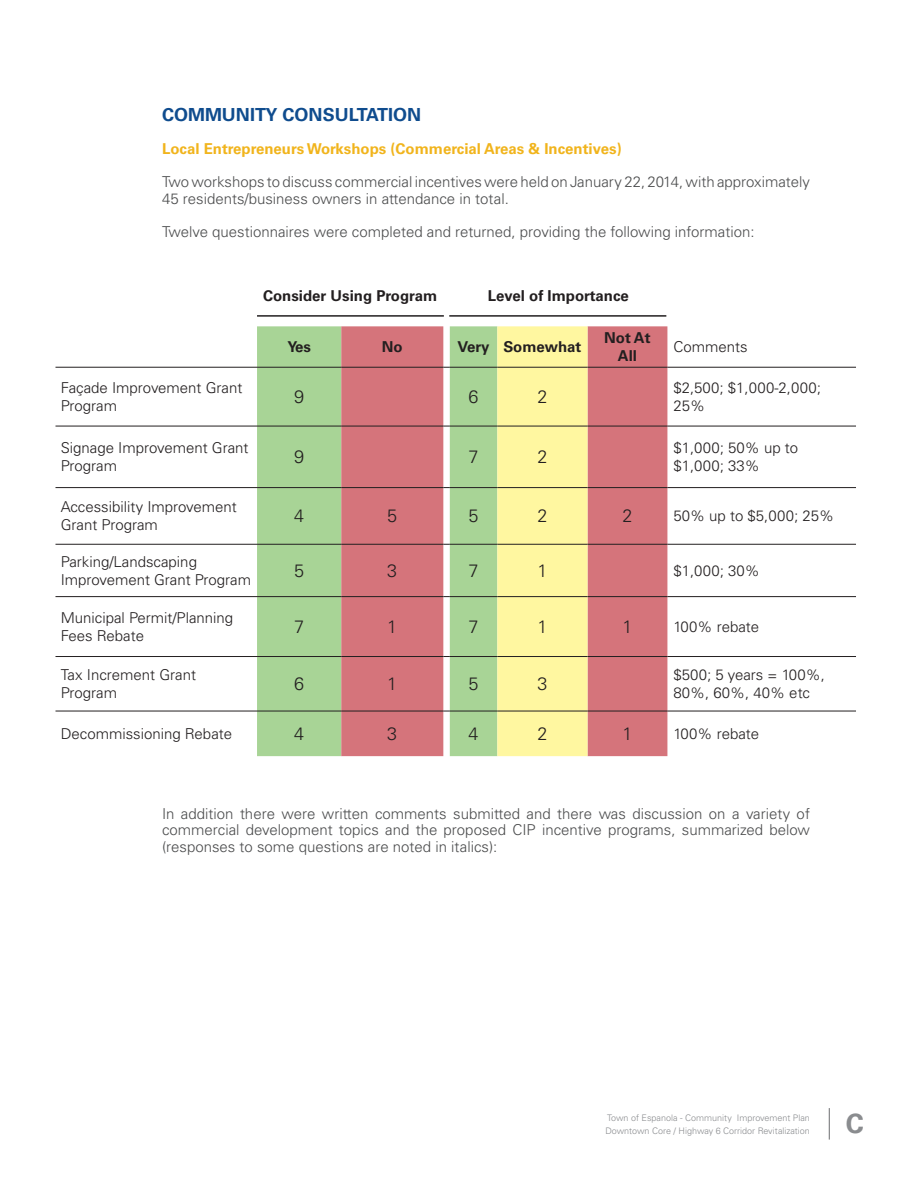
<style>
.page{position:relative;width:918px;height:1188px;background:#fff}
.page>*{position:absolute;margin:0;border:0;box-sizing:border-box;transform-origin:0 0}
.t1{font:700 27px "Univers LT Std";color:#8a8c8f}
.t2{font:300 18px "Univers LT Std";color:#231f20}
.t3{font:700 18px "Univers LT Std";color:#0f4c8e}
.t4{font:300 15px/16.5px "Univers LT Std";color:#4b4c4d}
.t5{font:300 15px/18px "Univers LT Std";color:#231f20}
.t6{font:700 15px/18px "Univers LT Std";color:#231f20;text-align:center}
.t7{font:700 15px "Univers LT Std";color:#f1b41c}
.t8{font:300 15px/18px "Univers LT Std";letter-spacing:.02em;color:#231f20}
.t9{font:300 9px "Univers LT Std";color:#8a8c8f}
</style>
<div class="page">
<div style="left:257px;top:326px;width:84px;height:430px;background:#a8d496"></div>
<svg style="left:341px;top:326px;width:326px;height:430px;background:#cc8a83"></svg>
<div style="left:497px;top:326px;width:91px;height:430px;background:#fff7a0"></div>
<hr style="left:56px;top:367px;width:201px;height:1px;background:#231f20">
<hr style="left:257px;top:367px;width:84px;height:1px;background:#231f20">
<hr style="left:341px;top:367px;width:102px;height:1px;background:#231f20">
<hr style="left:450px;top:367px;width:47px;height:1px;background:#231f20">
<hr style="left:497px;top:367px;width:91px;height:1px;background:#231f20">
<hr style="left:588px;top:367px;width:79px;height:1px;background:#231f20">
<hr style="left:667px;top:367px;width:189px;height:1px;background:#231f20">
<hr style="left:56px;top:426px;width:201px;height:1px;background:#231f20">
<hr style="left:257px;top:426px;width:84px;height:1px;background:#231f20">
<hr style="left:341px;top:426px;width:102px;height:1px;background:#231f20">
<hr style="left:450px;top:426px;width:47px;height:1px;background:#231f20">
<hr style="left:497px;top:426px;width:91px;height:1px;background:#231f20">
<hr style="left:588px;top:426px;width:79px;height:1px;background:#231f20">
<hr style="left:667px;top:426px;width:189px;height:1px;background:#231f20">
<hr style="left:56px;top:487px;width:201px;height:1px;background:#231f20">
<hr style="left:257px;top:487px;width:84px;height:1px;background:#231f20">
<hr style="left:341px;top:487px;width:102px;height:1px;background:#231f20">
<hr style="left:450px;top:487px;width:47px;height:1px;background:#231f20">
<hr style="left:497px;top:487px;width:91px;height:1px;background:#231f20">
<hr style="left:588px;top:487px;width:79px;height:1px;background:#231f20">
<hr style="left:667px;top:487px;width:189px;height:1px;background:#231f20">
<hr style="left:56px;top:544px;width:201px;height:1px;background:#231f20">
<hr style="left:257px;top:544px;width:84px;height:1px;background:#231f20">
<hr style="left:341px;top:544px;width:102px;height:1px;background:#231f20">
<hr style="left:450px;top:544px;width:47px;height:1px;background:#231f20">
<hr style="left:497px;top:544px;width:91px;height:1px;background:#231f20">
<hr style="left:588px;top:544px;width:79px;height:1px;background:#231f20">
<hr style="left:667px;top:544px;width:189px;height:1px;background:#231f20">
<hr style="left:56px;top:596px;width:201px;height:1px;background:#231f20">
<hr style="left:257px;top:596px;width:84px;height:1px;background:#231f20">
<hr style="left:341px;top:596px;width:102px;height:1px;background:#231f20">
<hr style="left:450px;top:596px;width:47px;height:1px;background:#231f20">
<hr style="left:497px;top:596px;width:91px;height:1px;background:#231f20">
<hr style="left:588px;top:596px;width:79px;height:1px;background:#231f20">
<hr style="left:667px;top:596px;width:189px;height:1px;background:#231f20">
<hr style="left:56px;top:656px;width:201px;height:1px;background:#231f20">
<hr style="left:257px;top:656px;width:84px;height:1px;background:#231f20">
<hr style="left:341px;top:656px;width:102px;height:1px;background:#231f20">
<hr style="left:450px;top:656px;width:47px;height:1px;background:#231f20">
<hr style="left:497px;top:656px;width:91px;height:1px;background:#231f20">
<hr style="left:588px;top:656px;width:79px;height:1px;background:#231f20">
<hr style="left:667px;top:656px;width:189px;height:1px;background:#231f20">
<hr style="left:56px;top:711px;width:201px;height:1px;background:#231f20">
<hr style="left:257px;top:711px;width:84px;height:1px;background:#231f20">
<hr style="left:341px;top:711px;width:102px;height:1px;background:#231f20">
<hr style="left:450px;top:711px;width:47px;height:1px;background:#231f20">
<hr style="left:497px;top:711px;width:91px;height:1px;background:#231f20">
<hr style="left:588px;top:711px;width:79px;height:1px;background:#231f20">
<hr style="left:667px;top:711px;width:189px;height:1px;background:#231f20">
<hr style="left:257px;top:315px;width:187px;height:2px;background:#231f20">
<hr style="left:449px;top:315px;width:217px;height:2px;background:#231f20">
<hr style="left:829px;top:1108px;width:1px;height:32px;background:#6c6d70">
<p class="t3" style="left:162px;top:104px;width:261px">COMMUNITY CONSULTATION</p>
<p class="t7" style="left:162px;top:140px;width:461px">Local Entrepreneurs Workshops (Commercial Areas &amp; Incentives)</p>
<p class="t4" style="left:162px;top:173px;width:650px">Two workshops to discuss commercial incentives were held on January 22, 2014, with approximately<br>45 residents/business owners in attendance in total.</p>
<p class="t4" style="left:162px;top:223px;width:594px">Twelve questionnaires were completed and returned, providing the following information:</p>
<p class="t6" style="left:263px;top:287px;width:176px">Consider Using Program</p>
<p class="t6" style="left:488px;top:287px;width:143px">Level of Importance</p>
<p class="t6" style="left:287px;top:338px;width:25px">Yes</p>
<p class="t6" style="left:382px;top:338px;width:22px">No</p>
<p class="t6" style="left:458px;top:338px;width:33px">Very</p>
<p class="t6" style="left:503px;top:338px;width:80px">Somewhat</p>
<p class="t6" style="left:604px;top:329px;width:48px">Not At<br>All</p>
<p class="t5" style="left:673px;top:338px;width:76px">Comments</p>
<p class="t5" style="left:61px;top:379px;width:183px">Façade Improvement Grant<br>Program</p>
<p class="t2" style="left:294px;top:386px;width:12px">9</p>
<p class="t2" style="left:469px;top:386px;width:12px">6</p>
<p class="t2" style="left:537px;top:386px;width:12px">2</p>
<p class="t8" style="left:673px;top:379px;width:149px">$2,500; $1,000-2,000;<br>25%</p>
<p class="t5" style="left:61px;top:439px;width:189px">Signage Improvement Grant<br>Program</p>
<p class="t2" style="left:294px;top:446px;width:12px">9</p>
<p class="t2" style="left:469px;top:446px;width:12px">7</p>
<p class="t2" style="left:537px;top:446px;width:12px">2</p>
<p class="t5" style="left:673px;top:439px;width:126px">$1,000; 50% up to $1,000; 33%</p>
<p class="t5" style="left:61px;top:498px;width:178px">Accessibility Improvement<br>Grant Program</p>
<p class="t2" style="left:294px;top:505px;width:12px">4</p>
<p class="t2" style="left:387px;top:505px;width:12px">5</p>
<p class="t2" style="left:469px;top:505px;width:12px">5</p>
<p class="t2" style="left:537px;top:505px;width:12px">2</p>
<p class="t2" style="left:622px;top:505px;width:12px">2</p>
<p class="t5" style="left:673px;top:507px;width:162px">50% up to $5,000; 25%</p>
<p class="t5" style="left:61px;top:553px;width:192px">Parking/Landscaping<br>Improvement Grant Program</p>
<p class="t2" style="left:294px;top:560px;width:12px">5</p>
<p class="t2" style="left:387px;top:560px;width:12px">3</p>
<p class="t2" style="left:469px;top:560px;width:12px">7</p>
<p class="t2" style="left:537px;top:560px;width:12px">1</p>
<p class="t5" style="left:673px;top:562px;width:88px">$1,000; 30%</p>
<p class="t5" style="left:61px;top:609px;width:174px">Municipal Permit/Planning<br>Fees Rebate</p>
<p class="t2" style="left:294px;top:616px;width:12px">7</p>
<p class="t2" style="left:387px;top:616px;width:12px">1</p>
<p class="t2" style="left:469px;top:616px;width:12px">7</p>
<p class="t2" style="left:537px;top:616px;width:12px">1</p>
<p class="t2" style="left:622px;top:616px;width:12px">1</p>
<p class="t5" style="left:673px;top:618px;width:87px">100% rebate</p>
<p class="t5" style="left:61px;top:666px;width:137px">Tax Increment Grant<br>Program</p>
<p class="t2" style="left:294px;top:673px;width:12px">6</p>
<p class="t2" style="left:387px;top:673px;width:12px">1</p>
<p class="t2" style="left:469px;top:673px;width:12px">5</p>
<p class="t2" style="left:537px;top:673px;width:12px">3</p>
<p class="t5" style="left:673px;top:666px;width:153px">$500; 5 years = 100%,<br>80%, 60%, 40% etc</p>
<p class="t5" style="left:61px;top:725px;width:173px">Decommissioning Rebate</p>
<p class="t2" style="left:294px;top:723px;width:12px">4</p>
<p class="t2" style="left:387px;top:723px;width:12px">3</p>
<p class="t2" style="left:469px;top:723px;width:12px">4</p>
<p class="t2" style="left:537px;top:723px;width:12px">2</p>
<p class="t2" style="left:622px;top:723px;width:12px">1</p>
<p class="t5" style="left:673px;top:725px;width:87px">100% rebate</p>
<p class="t4" style="left:162px;top:805px;width:650px;text-align:justify">In addition there were written comments submitted and there was discussion on a variety of commercial development topics and the proposed CIP incentive programs, summarized below (responses to some questions are noted in italics):</p>
<p class="t9" style="left:607px;top:1112px;width:204px">Town of Espanola - Community Improvement Plan</p>
<p class="t9" style="left:605px;top:1125px;width:206px">Downtown Core / Highway 6 Corridor Revitalization</p>
<p class="t1" style="left:846px;top:1108px;width:20px">C</p>
</div>
